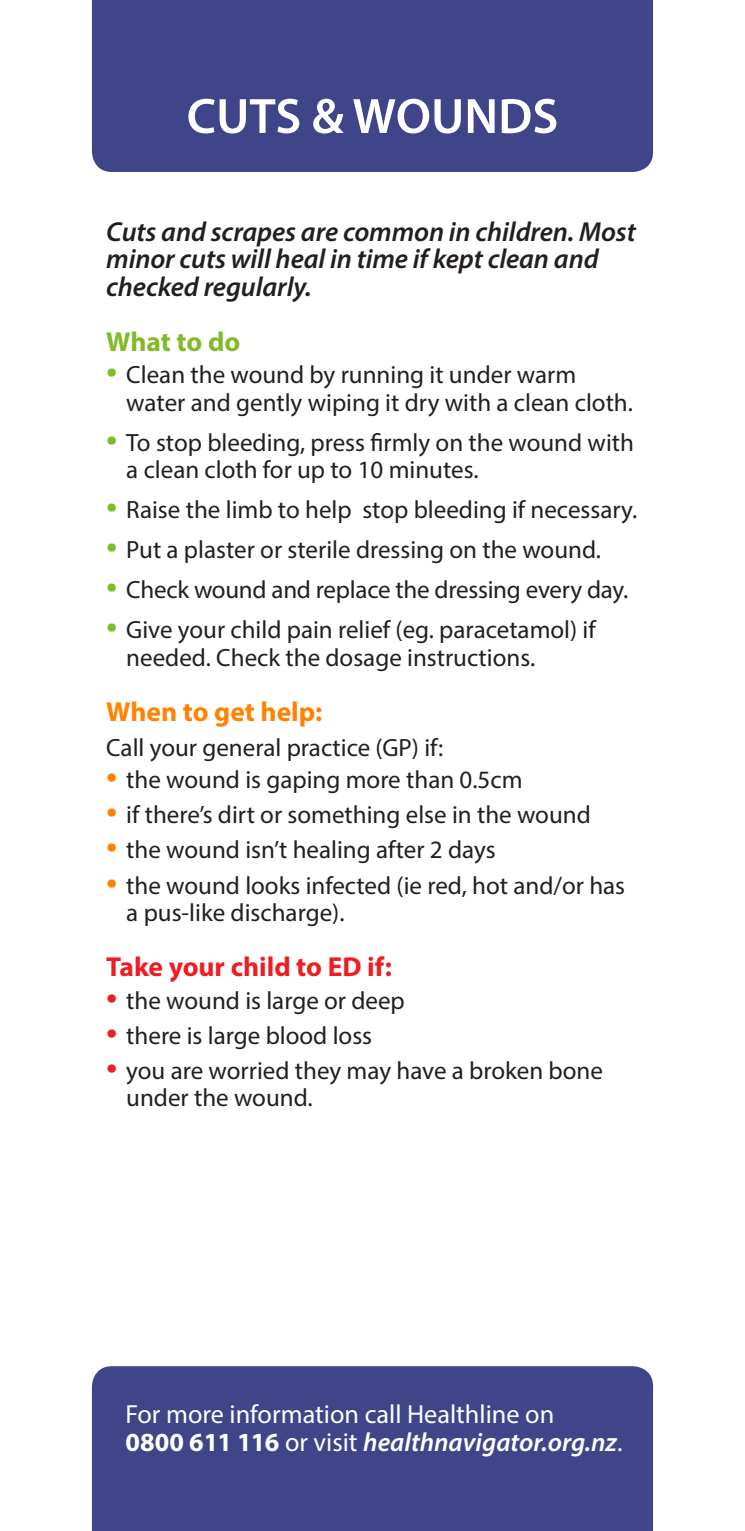
<style>
.page{position:relative;width:745px;height:1531px;background:#fff}
.page>*{position:absolute;margin:0;border:0;box-sizing:border-box;transform-origin:0 0}
.t1{font:600 50px "Myriad Pro";color:#fff}
.t2{font:italic 600 27.5px/27.5px "Myriad Pro";letter-spacing:-.005em;color:#231f20}
.t3{font:700 27.5px "Myriad Pro";color:#ee1d23}
.t4{font:700 27.5px "Myriad Pro";color:#ff8200}
.t5{font:700 27.5px "Myriad Pro";letter-spacing:-.005em;color:#82bb27}
.t6{font:26.25px/27.5px "Myriad Pro";color:#fff}
.t7{font:25px/27.5px "Myriad Pro";color:#231f20}
.s1{font-size:40px;color:#82bb27}
.s2{font-size:40px;color:#ff8200}
.s3{font-size:40px;color:#ee1d23}
.s4{font-weight:700}
.s5{font-weight:600;font-style:italic}
</style>
<div class="page">
<div style="left:92px;top:0;width:560px;height:172px;background:#3f4588"></div>
<div style="left:92px;top:1366px;width:560px;height:165px;background:#3f4588"></div>
<p class="t1" style="left:186px;top:84px;width:373px">CUTS &amp; WOUNDS</p>
<p class="t2" style="left:106px;top:217px;width:531px">Cuts and scrapes are common in children. Most minor cuts will heal in time if kept clean and checked regularly.</p>
<p class="t5" style="left:106px;top:324px;width:135px">What to do</p>
<p class="t7" style="left:126px;top:361px;width:508px;text-indent:-20px"><span class="s1">•</span> Clean the wound by running it under warm water and gently wiping it dry with a clean cloth.</p>
<p class="t7" style="left:126px;top:428px;width:509px;text-indent:-20px"><span class="s1">•</span> To stop bleeding, press firmly on the wound with a clean cloth for up to 10 minutes.</p>
<p class="t7" style="left:106px;top:496px;width:532px"><span class="s1">•</span> Raise the limb to help stop bleeding if necessary.</p>
<p class="t7" style="left:106px;top:536px;width:496px"><span class="s1">•</span> Put a plaster or sterile dressing on the wound.</p>
<p class="t7" style="left:106px;top:576px;width:523px"><span class="s1">•</span> Check wound and replace the dressing every day.</p>
<p class="t7" style="left:126px;top:616px;width:470px;text-indent:-20px"><span class="s1">•</span> Give your child pain relief (eg. paracetamol) if needed. Check the dosage instructions.</p>
<p class="t4" style="left:106px;top:694px;width:217px">When to get help:</p>
<p class="t7" style="left:106px;top:733px;width:338px">Call your general practice (GP) if:</p>
<p class="t7" style="left:106px;top:766px;width:417px"><span class="s2">•</span> the wound is gaping more than 0.5cm</p>
<p class="t7" style="left:106px;top:801px;width:485px"><span class="s2">•</span> if there’s dirt or something else in the wound</p>
<p class="t7" style="left:106px;top:836px;width:390px"><span class="s2">•</span> the wound isn’t healing after 2 days</p>
<p class="t7" style="left:126px;top:871px;width:500px;text-indent:-20px"><span class="s2">•</span> the wound looks infected (ie red, hot and/or has a pus-like discharge).</p>
<p class="t3" style="left:106px;top:949px;width:287px">Take your child to ED if:</p>
<p class="t7" style="left:106px;top:986px;width:300px"><span class="s3">•</span> the wound is large or deep</p>
<p class="t7" style="left:106px;top:1021px;width:267px"><span class="s3">•</span> there is large blood loss</p>
<p class="t7" style="left:126px;top:1056px;width:478px;text-indent:-20px"><span class="s3">•</span> you are worried they may have a broken bone under the wound.</p>
<p class="t6" style="left:125px;top:1400px;width:498px">For more information call Healthline on<br><span class="s4">0800 611 116</span> or visit <span class="s5">healthnavigator.org.nz</span>.</p>
</div>
